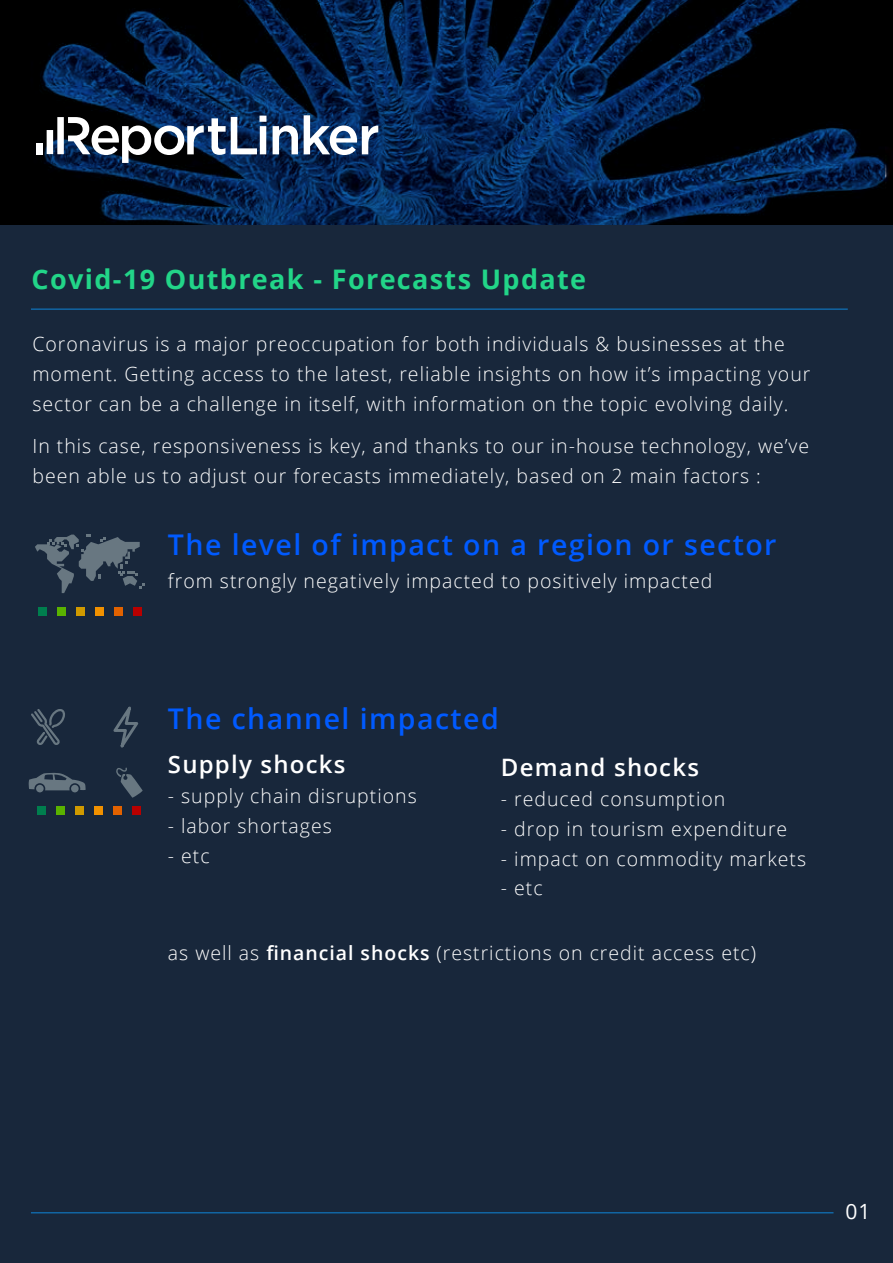
<style>
.page{position:relative;width:893px;height:1263px;background:#fff}
.page>*{position:absolute;margin:0;border:0;box-sizing:border-box;transform-origin:0 0}
.t1{font:600 28.5px "Open Sans";letter-spacing:.05em;color:#005aff}
.t2{font:700 27px "Open Sans";letter-spacing:.05em;color:#22d588}
.t3{font:600 24px "Open Sans";letter-spacing:.05em;color:#fff}
.t4{font:21px "Open Sans";color:#fff}
.t5{font:300 19.5px/30px "Open Sans";letter-spacing:.05em;color:#fff}
.s1{font-weight:600}
</style>
<div class="page">
<svg style="left:0;top:0;width:885px;height:225px;background:#021734"></svg>
<div style="left:36px;top:143px;width:6px;height:11px;background:#fff"></div>
<svg style="left:47px;top:116px;width:219px;height:47px"></svg>
<svg style="left:273px;top:126px;width:25px;height:28px"></svg>
<svg style="left:304px;top:115px;width:74px;height:40px"></svg>
<div style="left:0;top:225px;width:893px;height:1038px;background:#18273b"></div>
<svg style="left:35px;top:535px;width:110px;height:58px"></svg>
<div style="left:38px;top:607px;width:9px;height:9px;background:#007e4e"></div>
<div style="left:95px;top:607px;width:9px;height:9px;background:#f19100"></div>
<div style="left:76px;top:607px;width:9px;height:9px;background:#d09a00"></div>
<div style="left:114px;top:607px;width:9px;height:9px;background:#e26200"></div>
<div style="left:133px;top:607px;width:9px;height:9px;background:#b90000"></div>
<div style="left:57px;top:607px;width:9px;height:9px;background:#5ab200"></div>
<svg style="left:31px;top:709px;width:34px;height:36px"></svg>
<div style="left:71px;top:785px;width:8px;height:7px;background:#687781;border-radius:50%"></div>
<div style="left:36px;top:785px;width:8px;height:7px;background:#687781;border-radius:50%"></div>
<svg style="left:29px;top:772px;width:57px;height:18px"></svg>
<svg style="left:116px;top:767px;width:27px;height:31px"></svg>
<svg style="left:113px;top:706px;width:26px;height:41px"></svg>
<div style="left:37px;top:806px;width:9px;height:9px;background:#007e4e"></div>
<div style="left:94px;top:806px;width:9px;height:9px;background:#f19100"></div>
<div style="left:75px;top:806px;width:9px;height:9px;background:#d09a00"></div>
<div style="left:113px;top:806px;width:9px;height:9px;background:#e26200"></div>
<div style="left:132px;top:806px;width:9px;height:9px;background:#b90000"></div>
<div style="left:56px;top:806px;width:9px;height:9px;background:#5ab200"></div>
<hr style="left:31px;top:1212px;width:802px;height:1px;background:#1165a3">
<hr style="left:31px;top:308px;width:817px;height:2px;background:#1165a3">
<h2 class="t2" style="left:32px;top:260px;width:556px">Covid-19 Outbreak - Forecasts Update</h2>
<p class="t5" style="left:32px;top:328px;width:779px">Coronavirus is a major preoccupation for both individuals &amp; businesses at the moment. Getting access to the latest, reliable insights on how it’s impacting your sector can be a challenge in itself, with information on the topic evolving daily.</p>
<p class="t5" style="left:32px;top:431px;width:778px">In this case, responsiveness is key, and thanks to our in-house technology, we’ve been able us to adjust our forecasts immediately, based on 2 main factors :</p>
<h1 class="t1" style="left:168px;top:525px;width:610px">The level of impact on a region or sector</h1>
<p class="t5" style="left:168px;top:565px;width:546px">from strongly negatively impacted to positively impacted</p>
<h1 class="t1" style="left:168px;top:699px;width:332px">The channel impacted</h1>
<p class="t3" style="left:168px;top:747px;width:179px">Supply shocks</p>
<p class="t5" style="left:168px;top:780px;width:250px">- supply chain disruptions</p>
<p class="t5" style="left:168px;top:810px;width:165px">- labor shortages</p>
<p class="t5" style="left:168px;top:840px;width:43px">- etc</p>
<p class="t3" style="left:501px;top:750px;width:200px">Demand shocks</p>
<p class="t5" style="left:501px;top:783px;width:226px">- reduced consumption</p>
<p class="t5" style="left:501px;top:813px;width:288px">- drop in tourism expenditure</p>
<p class="t5" style="left:501px;top:843px;width:307px">- impact on commodity markets</p>
<p class="t5" style="left:501px;top:873px;width:43px">- etc</p>
<p class="t5" style="left:168px;top:938px;width:590px">as well as <span class="s1">financial shocks</span> (restrictions on credit access etc)</p>
<p class="t4" style="left:845px;top:1197px;width:27px">01</p>
</div>
